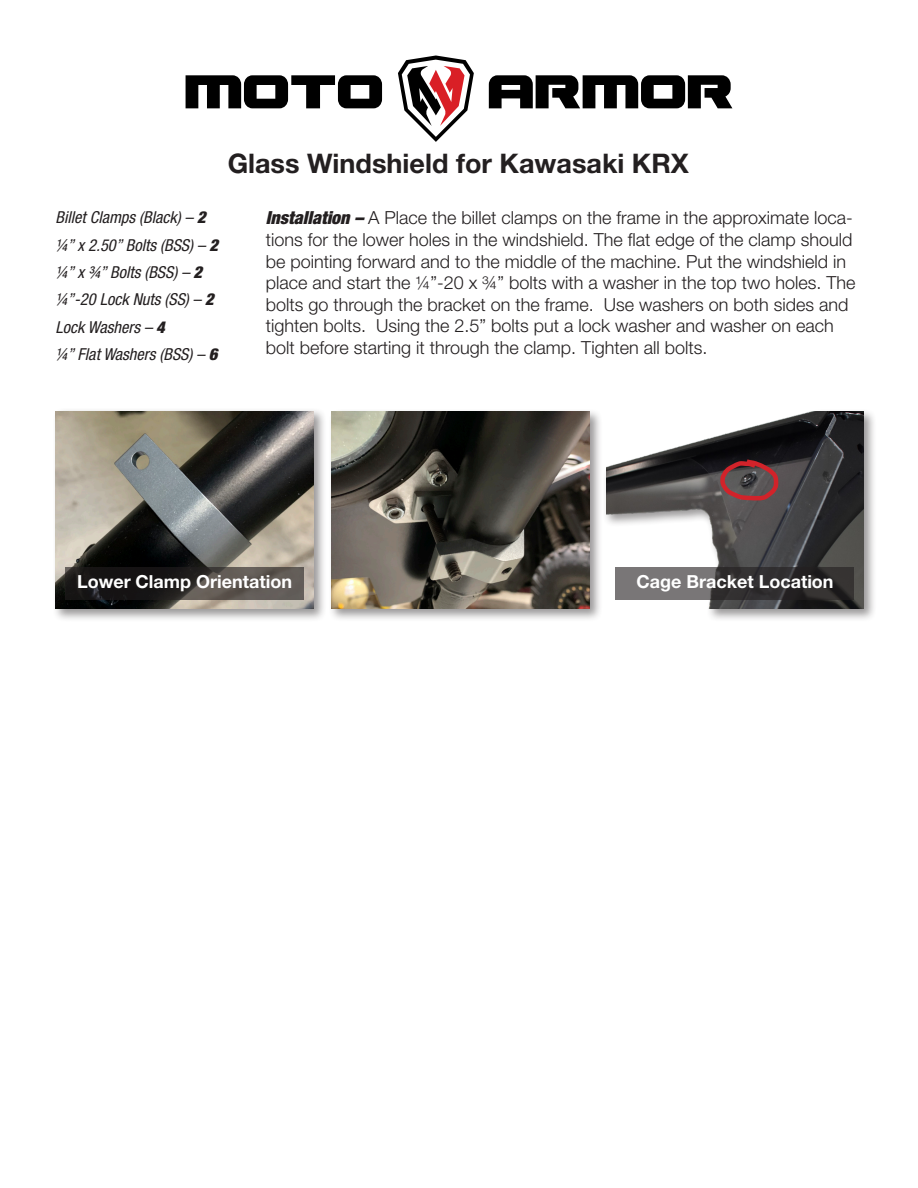
<style>
.page{position:relative;width:918px;height:1188px;background:#fff}
.page>*{position:absolute;margin:0;border:0;box-sizing:border-box;transform-origin:0 0}
.t1{font:700 27px "Helvetica Neue LT Std";color:#231f20}
.t2{font:300 18px/21.6px "Helvetica Neue LT Std";color:#231f20}
.t3{font:700 18px "Helvetica Neue LT Std";color:#fff}
.t4{font:italic condensed 16.5px "Helvetica Neue LT Std";color:#231f20}
.s1{font-weight:900}
.s2{font-weight:900;font-style:italic;font-stretch:condensed}
</style>
<div class="page">
<svg style="left:398px;top:55px;width:76px;height:87px"></svg>
<svg style="left:186px;top:75px;width:196px;height:33px"></svg>
<svg style="left:489px;top:75px;width:243px;height:33px"></svg>
<div style="left:328px;top:408px;width:274px;height:214px;background:#231f20;opacity:.46"></div>
<img style="left:332px;top:411px;width:258px;height:198px">
<div style="left:52px;top:408px;width:274px;height:214px;background:#231f20;opacity:.46"></div>
<img style="left:56px;top:411px;width:258px;height:198px">
<div style="left:603px;top:408px;width:274px;height:214px;background:#231f20;opacity:.46"></div>
<img style="left:606px;top:411px;width:258px;height:198px">
<svg style="left:717px;top:457px;width:64px;height:46px;background:#663e41"></svg>
<svg style="left:65px;top:567px;width:239px;height:32px;background:#393532"></svg>
<svg style="left:616px;top:567px;width:238px;height:32px;background:#4d4a4b"></svg>
<p class="t1" style="left:228px;top:146px;width:463px">Glass Windshield for Kawasaki KRX</p>
<p class="t4" style="left:56px;top:208px;width:152px">Billet Clamps (Black) – <span class="s1">2</span></p>
<p class="t4" style="left:56px;top:235px;width:164px">¼” x 2.50” Bolts (BSS) – <span class="s1">2</span></p>
<p class="t4" style="left:56px;top:263px;width:148px">¼” x ¾” Bolts (BSS) – <span class="s1">2</span></p>
<p class="t4" style="left:56px;top:290px;width:160px">¼”-20 Lock Nuts (SS) – <span class="s1">2</span></p>
<p class="t4" style="left:56px;top:317px;width:111px">Lock Washers – <span class="s1">4</span></p>
<p class="t4" style="left:56px;top:345px;width:163px">¼” Flat Washers (BSS) – <span class="s1">6</span></p>
<p class="t2" style="left:266px;top:207px;width:591px"><span class="s2">Installation –</span> A Place the billet clamps on the frame in the approximate loca&shy;tions for the lower holes in the windshield. The flat edge of the clamp should be pointing forward and to the middle of the machine. Put the windshield in place and start the ¼”-20 x ¾” bolts with a washer in the top two holes. The bolts go through the bracket on the frame. Use washers on both sides and tighten bolts. Using the 2.5” bolts put a lock washer and washer on each bolt before starting it through the clamp. Tighten all bolts.</p>
<p class="t3" style="left:77px;top:571px;width:216px">Lower Clamp Orientation</p>
<p class="t3" style="left:636px;top:571px;width:199px">Cage Bracket Location</p>
</div>
